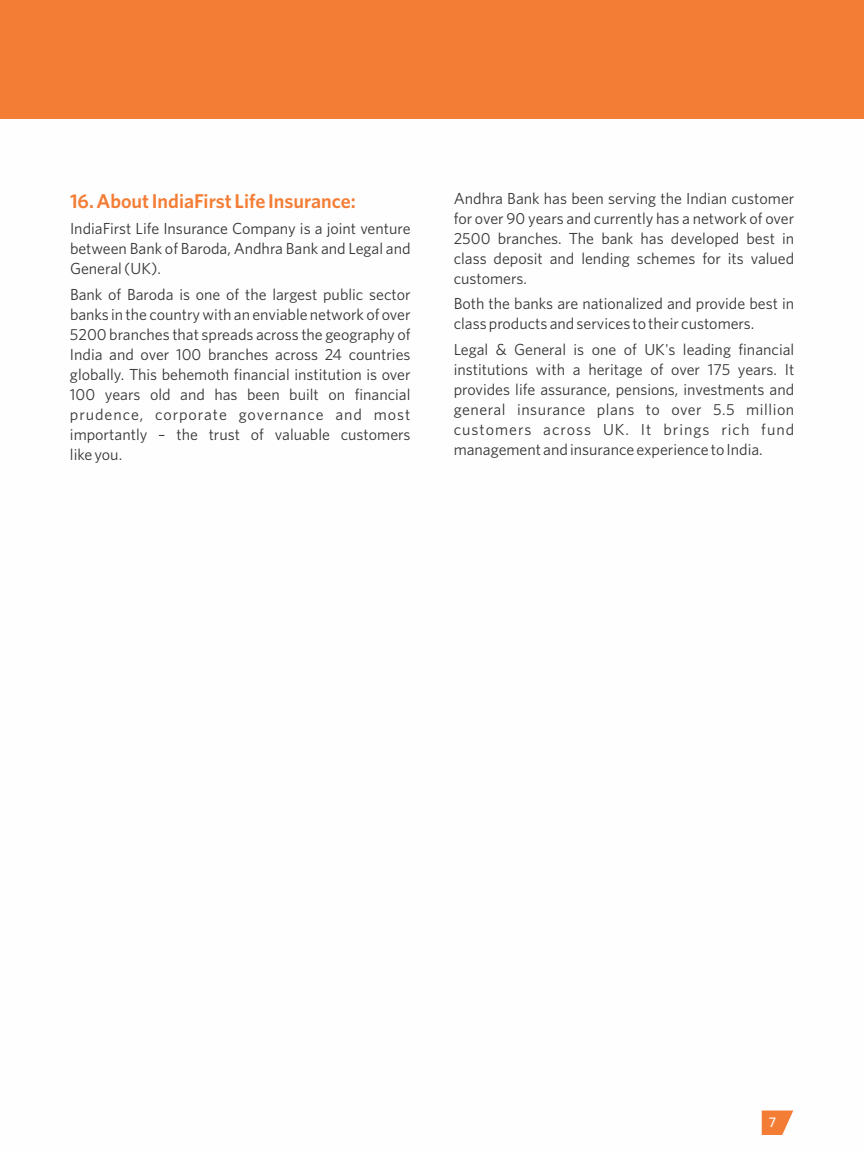
<style>
.page{position:relative;width:864px;height:1152px;background:#fff}
.page>*{position:absolute;margin:0;border:0;box-sizing:border-box;transform-origin:0 0}
.t1{font:600 20px "Whitney";color:#f47d35}
.t2{font:16px/20px "Whitney";color:#373435;text-align:justify}
.t3{font:500 14px "Whitney";color:#fefefe}
</style>
<div class="page">
<div style="left:0;top:0;width:864px;height:119px;background:#f47d35"></div>
<svg style="left:762px;top:1111px;width:31px;height:24px"></svg>
<p class="t1" style="left:70px;top:193px;width:287px">16. About IndiaFirst Life Insurance:</p>
<p class="t2" style="left:70px;top:220px;width:342px">IndiaFirst Life Insurance Company is a joint venture between Bank of Baroda, Andhra Bank and Legal and General (UK).</p>
<p class="t2" style="left:70px;top:286px;width:342px">Bank of Baroda is one of the largest public sector banks in the country with an enviable network of over 5200 branches that spreads across the geography of India and over 100 branches across 24 countries globally. This behemoth financial institution is over 100 years old and has been built on financial prudence, corporate governance and most importantly – the trust of valuable customers like you.</p>
<p class="t2" style="left:454px;top:189px;width:342px">Andhra Bank has been serving the Indian customer for over 90 years and currently has a network of over 2500 branches. The bank has developed best in class deposit and lending schemes for its valued customers.</p>
<p class="t2" style="left:454px;top:295px;width:342px">Both the banks are nationalized and provide best in class products and services to their customers.</p>
<p class="t2" style="left:454px;top:341px;width:342px">Legal &amp; General is one of UK's leading financial institutions with a heritage of over 175 years. It provides life assurance, pensions, investments and general insurance plans to over 5.5 million customers across UK. It brings rich fund management and insurance experience to India.</p>
<p class="t3" style="left:769px;top:1117px;width:9px">7</p>
</div>
